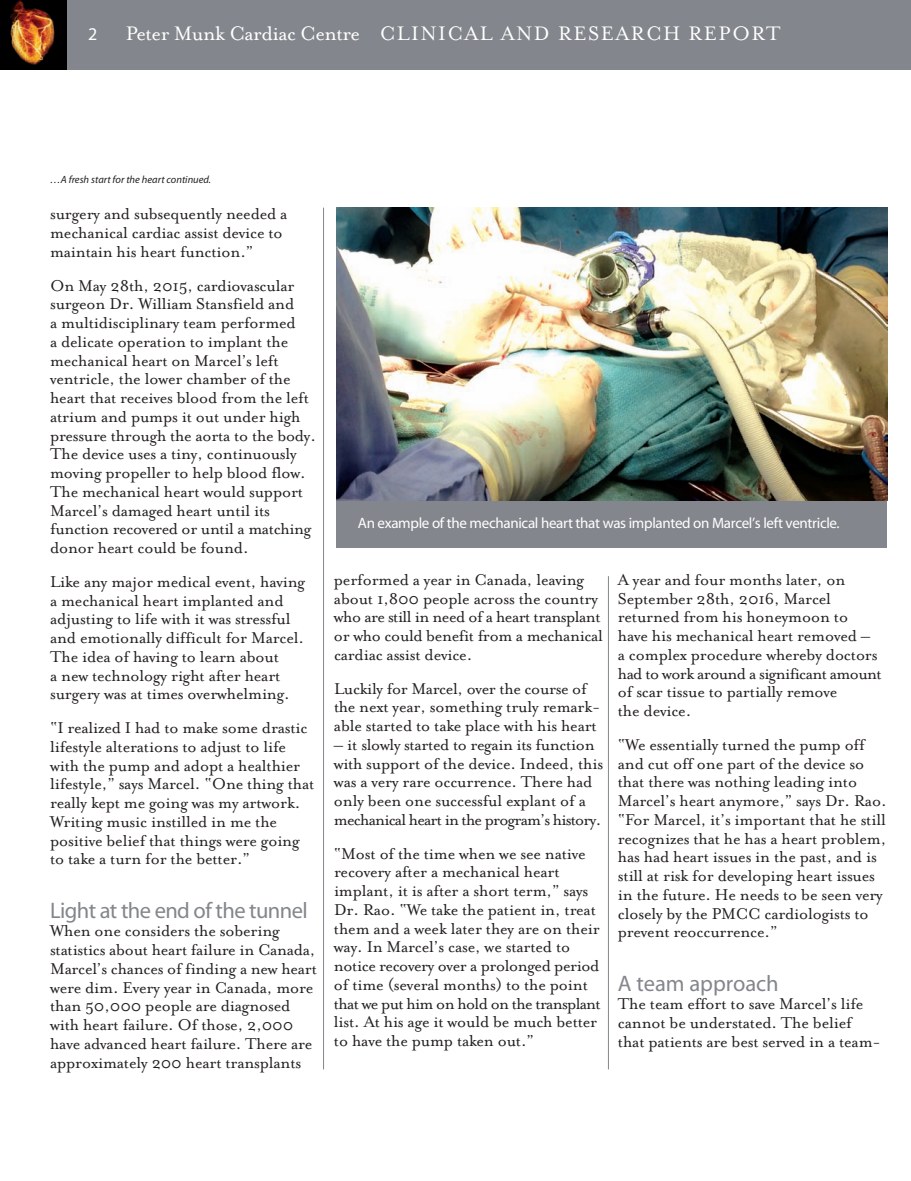
<style>
.page{position:relative;width:911px;height:1181px;background:#fff}
.page>*{position:absolute;margin:0;border:0;box-sizing:border-box;transform-origin:0 0}
.t1{font:22.5px "Mrs Eaves Roman";letter-spacing:.065em;color:#fff}
.t2{font:22.5px "Myriad";letter-spacing:-.025em;color:#83868c}
.t3{font:22.5px "Myriad";color:#83868c}
.t4{font:18px/18.8px "Mrs Eaves Roman";letter-spacing:-.01em;color:#231f20}
.t5{font:18px "Myriad";color:#fff}
.t6{font:15px "Myriad";letter-spacing:-.02em;color:#fff}
.t7{font:italic 10.5px "Myriad Pro";color:#231f20}
</style>
<div class="page">
<div style="left:0;top:0;width:911px;height:69px;background:#83868c"></div>
<img style="left:0;top:0;width:67px;height:69px">
<hr style="left:323px;top:208px;width:1px;height:861px;background:#83868c">
<hr style="left:608px;top:576px;width:1px;height:493px;background:#83868c">
<div style="left:337px;top:500px;width:550px;height:47px;background:#83868c"></div>
<img style="left:336px;top:207px;width:551px;height:293px">
<p class="t5" style="left:88px;top:27px;width:11px">2</p>
<p class="t1" style="left:126px;top:19px;width:656px">Peter Munk Cardiac Centre CLINICAL AND RESEARCH REPORT</p>
<p class="t7" style="left:50px;top:175px;width:162px">…A fresh start for the heart continued.</p>
<p class="t4" style="left:50px;top:204px;width:239px">surgery and subsequently needed a mechanical cardiac assist device to maintain his heart function.”</p>
<p class="t4" style="left:50px;top:275px;width:267px">On May 28th, 2015, cardiovascular surgeon Dr. William Stansfield and<br>a multidisciplinary team performed<br>a delicate operation to implant the mechanical heart on Marcel’s left ventricle, the lower chamber of the heart that receives blood from the left atrium and pumps it out under high pressure through the aorta to the body.<br>The device uses a tiny, continuously moving propeller to help blood flow.<br>The mechanical heart would support Marcel’s damaged heart until its function recovered or until a matching donor heart could be found.</p>
<p class="t4" style="left:50px;top:571px;width:257px">Like any major medical event, having a mechanical heart implanted and adjusting to life with it was stressful and emotionally difficult for Marcel.<br>The idea of having to learn about<br>a new technology right after heart surgery was at times overwhelming.</p>
<p class="t4" style="left:50px;top:717px;width:266px">“I realized I had to make some drastic lifestyle alterations to adjust to life with the pump and adopt a healthier lifestyle,” says Marcel. “One thing that really kept me going was my artwork.<br>Writing music instilled in me the positive belief that things were going to take a turn for the better.”</p>
<p class="t2" style="left:50px;top:901px;width:259px">Light at the end of the tunnel</p>
<p class="t4" style="left:50px;top:921px;width:268px">When one considers the sobering statistics about heart failure in Canada, Marcel’s chances of finding a new heart were dim. Every year in Canada, more than 50,000 people are diagnosed with heart failure. Of those, 2,000 have advanced heart failure. There are approximately 200 heart transplants</p>
<p class="t6" style="left:358px;top:517px;width:483px">An example of the mechanical heart that was implanted on Marcel’s left ventricle.</p>
<p class="t4" style="left:334px;top:569px;width:270px">performed a year in Canada, leaving about 1,800 people across the country who are still in need of a heart transplant or who could benefit from a mechanical cardiac assist device.</p>
<p class="t4" style="left:334px;top:678px;width:268px">Luckily for Marcel, over the course of the next year, something truly remark&shy;able started to take place with his heart</p>
<p class="t4" style="left:334px;top:734px;width:271px">– it slowly started to regain its function with support of the device. Indeed, this was a very rare occurrence. There had only been one successful explant of a mechanical heart in the program’s history.</p>
<p class="t4" style="left:334px;top:843px;width:268px">“Most of the time when we see native recovery after a mechanical heart implant, it is after a short term,” says Dr. Rao. “We take the patient in, treat them and a week later they are on their way. In Marcel’s case, we started to notice recovery over a prolonged period of time (several months) to the point that we put him on hold on the transplant list. At his age it would be much better to have the pump taken out.”</p>
<p class="t4" style="left:618px;top:569px;width:265px">A year and four months later, on<br>September 28th, 2016, Marcel returned from his honeymoon to have his mechanical heart removed – a complex procedure whereby doctors had to work around a significant amount of scar tissue to partially remove<br>the device.</p>
<p class="t4" style="left:618px;top:734px;width:270px">“We essentially turned the pump off and cut off one part of the device so that there was nothing leading into Marcel’s heart anymore,” says Dr. Rao. “For Marcel, it’s important that he still recognizes that he has a heart problem, has had heart issues in the past, and is still at risk for developing heart issues in the future. He needs to be seen very closely by the PMCC cardiologists to prevent reoccurrence.”</p>
<p class="t3" style="left:618px;top:975px;width:162px">A team approach</p>
<p class="t4" style="left:618px;top:994px;width:264px">The team effort to save Marcel’s life cannot be understated. The belief that patients are best served in a team-</p>
</div>
